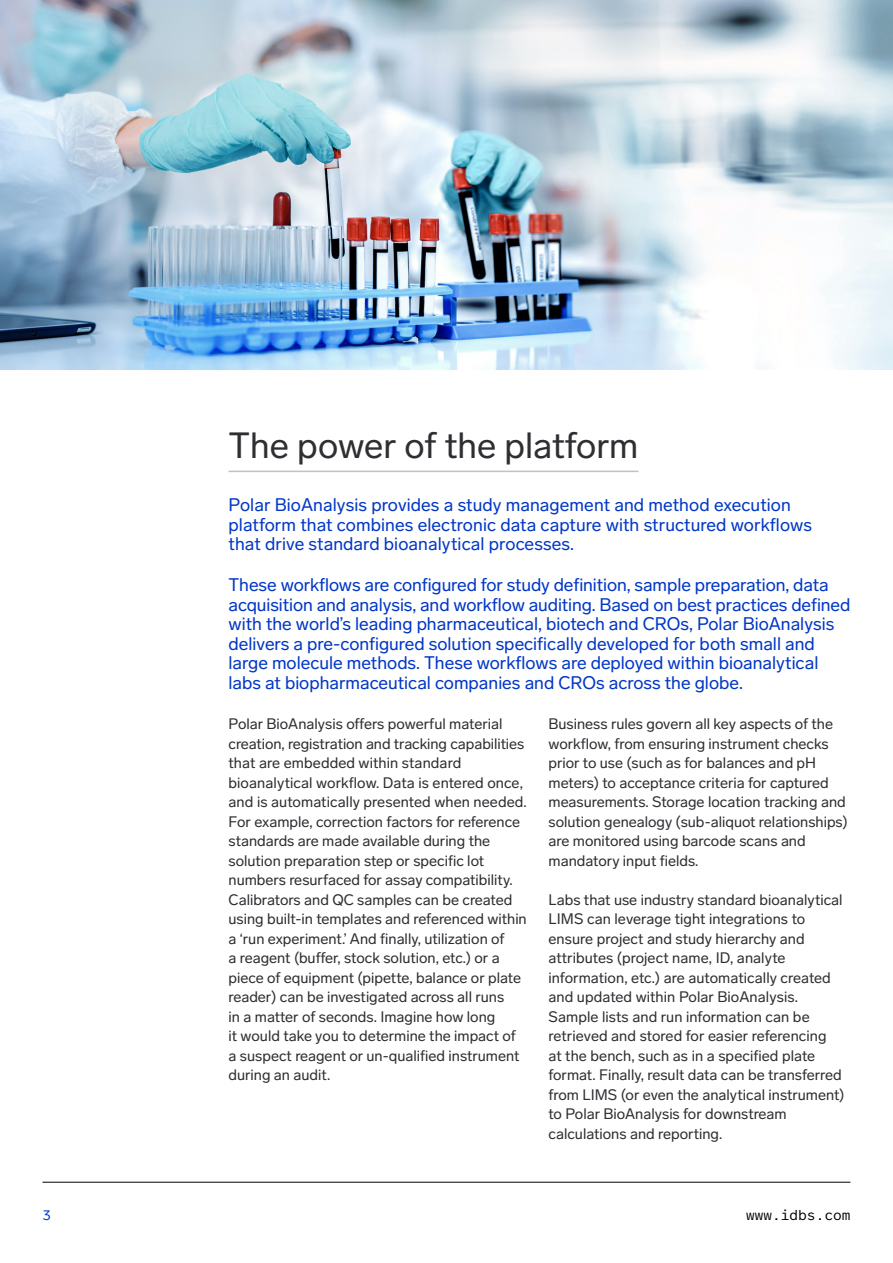
<style>
.page{position:relative;width:893px;height:1263px;background:#fff}
.page>*{position:absolute;margin:0;border:0;box-sizing:border-box;transform-origin:0 0}
.t1{font:36px "Lab Grotesque";color:#2e2e33}
.t2{font:18px/19.5px "Lab Grotesque";color:#0036c6}
.t3{font:15px/19.5px "Lab Grotesque";color:#2e2e33}
.t4{font:15px "Lab Grotesque Mono";color:#000}
.t5{font:15px "Lab Grotesque Mono";color:#0036c6}
</style>
<div class="page">
<img style="left:0;top:0;width:893px;height:370px">
<hr style="left:43px;top:1182px;width:807px;height:1px;background:#000">
<hr style="left:229px;top:471px;width:409px;height:1px;background:#c0c1c2">
<h1 class="t1" style="left:229px;top:424px;width:411px">The power of the platform</h1>
<p class="t2" style="left:229px;top:495px;width:585px">Polar BioAnalysis provides a study management and method execution platform that combines electronic data capture with structured workflows that drive standard bioanalytical processes.</p>
<p class="t2" style="left:229px;top:575px;width:623px">These workflows are configured for study definition, sample preparation, data acquisition and analysis, and workflow auditing. Based on best practices defined with the world’s leading pharmaceutical, biotech and CROs, Polar BioAnalysis delivers a pre-configured solution specifically developed for both small and large molecule methods. These workflows are deployed within bioanalytical labs at biopharmaceutical companies and CROs across the globe.</p>
<p class="t3" style="left:229px;top:714px;width:300px">Polar BioAnalysis offers powerful material creation, registration and tracking capabilities that are embedded within standard bioanalytical workflow. Data is entered once, and is automatically presented when needed.<br>For example, correction factors for reference standards are made available during the solution preparation step or specific lot numbers resurfaced for assay compatibility.<br>Calibrators and QC samples can be created using built-in templates and referenced within a ‘run experiment.’ And finally, utilization of<br>a reagent (buffer, stock solution, etc.) or a piece of equipment (pipette, balance or plate reader) can be investigated across all runs<br>in a matter of seconds. Imagine how long<br>it would take you to determine the impact of a suspect reagent or un-qualified instrument during an audit.</p>
<p class="t3" style="left:548px;top:714px;width:301px">Business rules govern all key aspects of the workflow, from ensuring instrument checks prior to use (such as for balances and pH meters) to acceptance criteria for captured measurements. Storage location tracking and solution genealogy (sub-aliquot relationships) are monitored using barcode scans and mandatory input fields.</p>
<p class="t3" style="left:548px;top:890px;width:297px">Labs that use industry standard bioanalytical LIMS can leverage tight integrations to ensure project and study hierarchy and attributes (project name, ID, analyte information, etc.) are automatically created and updated within Polar BioAnalysis.<br>Sample lists and run information can be retrieved and stored for easier referencing<br>at the bench, such as in a specified plate format. Finally, result data can be transferred from LIMS (or even the analytical instrument) to Polar BioAnalysis for downstream calculations and reporting.</p>
<p class="t5" style="left:43px;top:1205px;width:10px">3</p>
<p class="t4" style="left:746px;top:1205px;width:106px">www.idbs.com</p>
</div>
